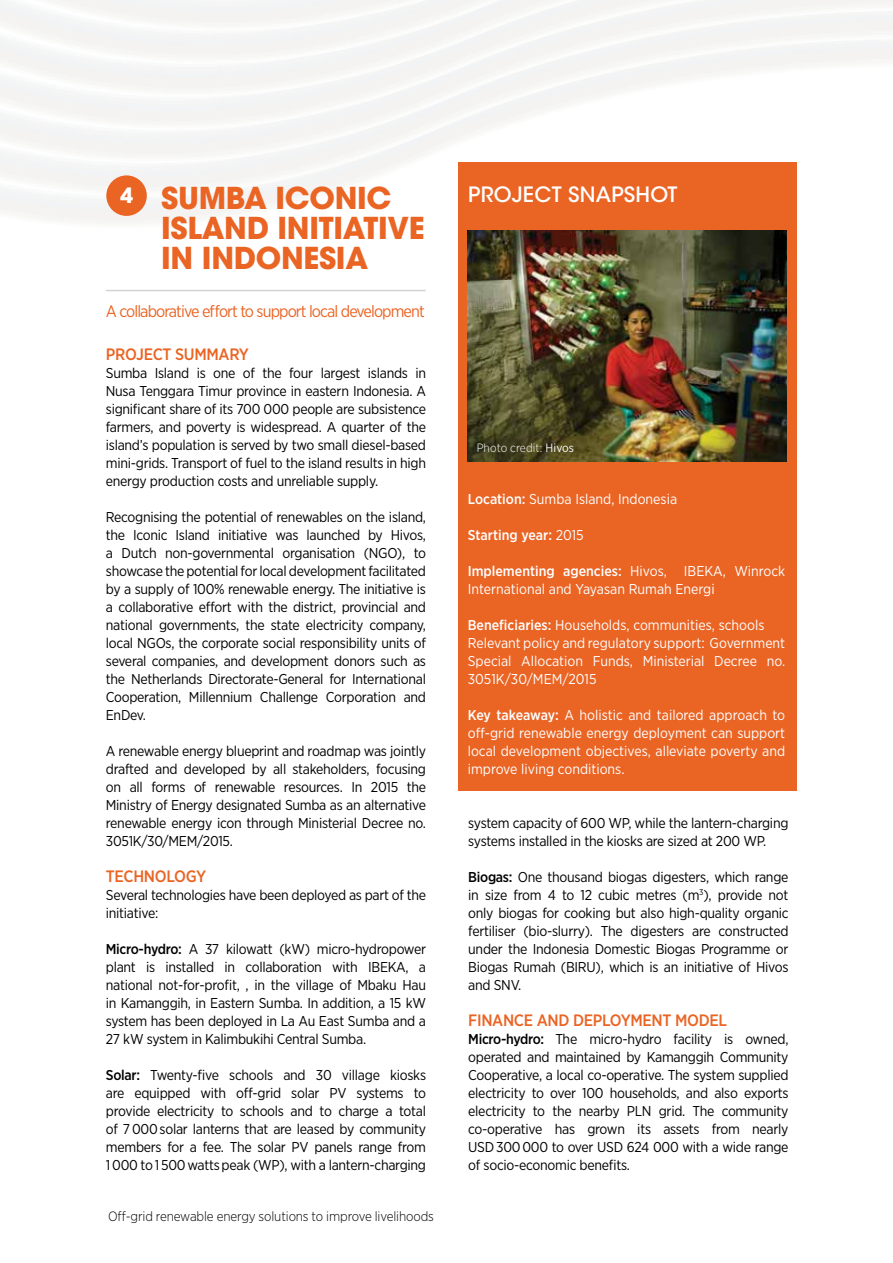
<style>
.page{position:relative;width:893px;height:1263px;background:#fff}
.page>*{position:absolute;margin:0;border:0;box-sizing:border-box;transform-origin:0 0}
.t1{font:700 30px/30px "ITC Avant Garde Std";letter-spacing:-.01em;color:#ea6424}
.t2{font:500 21px "ITC Avant Garde Std";letter-spacing:.01em;color:#fff}
.t3{font:700 21px "ITC Avant Garde Std";color:#fff}
.t4{font:500 16.5px "Gotham Narrow";letter-spacing:-.02em;color:#ea6424}
.t5{font:16.5px "Gotham Narrow";letter-spacing:-.055em;color:#ea6424}
.t6{font:14.25px/18px "Gotham Narrow";letter-spacing:-.02em;color:#000;text-align:justify}
.t7{font:14.25px/18px "Gotham Narrow";color:#fff}
.t8{font:500 14.25px "Gotham Narrow";color:#fff}
.t9{font:300 13.5px "Gotham Narrow";letter-spacing:-.01em;color:#000}
.t10{font:300 12px "Gotham Narrow";letter-spacing:.005em;color:#fff}
.s1{font-weight:500}
.s2{font-weight:400}
</style>
<div class="page">
<img style="left:0;top:0;width:893px;height:791px">
<div style="left:458px;top:162px;width:338px;height:629px;background:#ea6424"></div>
<hr style="left:106px;top:290px;width:320px;height:1px;background:#d1d3d4">
<img style="left:468px;top:230px;width:319px;height:231px">
<div style="left:106px;top:175px;width:41px;height:41px;background:#ea6424;border-radius:50%"></div>
<h1 class="t1" style="left:161px;top:183px;width:265px">SUMBA ICONIC<br>ISLAND INITIATIVE<br>IN INDONESIA</h1>
<p class="t5" style="left:106px;top:301px;width:320px">A collaborative effort to support local development</p>
<p class="t4" style="left:106px;top:344px;width:145px">PROJECT SUMMARY</p>
<p class="t6" style="left:106px;top:364px;width:322px">Sumba Island is one of the four largest islands in Nusa Tenggara Timur province in eastern Indonesia. A significant share of its 700 000 people are subsistence farmers, and poverty is widespread. A quarter of the island’s population is served by two small diesel-based mini-grids. Transport of fuel to the island results in high energy production costs and unreliable supply.</p>
<p class="t6" style="left:106px;top:508px;width:322px">Recognising the potential of renewables on the island, the Iconic Island initiative was launched by Hivos, a Dutch non-governmental organisation (NGO), to showcase the potential for local development facilitated by a supply of 100% renewable energy. The initiative is a collaborative effort with the district, provincial and national governments, the state electricity company, local NGOs, the corporate social responsibility units of several companies, and development donors such as the Netherlands Directorate-General for International Cooperation, Millennium Challenge Corporation and EnDev.</p>
<p class="t6" style="left:106px;top:742px;width:322px">A renewable energy blueprint and roadmap was jointly drafted and developed by all stakeholders, focusing on all forms of renewable resources. In 2015 the Ministry of Energy designated Sumba as an alternative renewable energy icon through Ministerial Decree no.<br>3051K/30/MEM/2015.</p>
<p class="t4" style="left:106px;top:866px;width:102px">TECHNOLOGY</p>
<p class="t6" style="left:106px;top:886px;width:322px">Several technologies have been deployed as part of the initiative:</p>
<p class="t6" style="left:106px;top:940px;width:322px"><span class="s1">Micro-hydro:</span> A 37 kilowatt (kW) micro-hydropower plant is installed in collaboration with IBEKA, a national not-for-profit, , in the village of Mbaku Hau in Kamanggih, in Eastern Sumba. In addition, a 15 kW system has been deployed in La Au East Sumba and a 27 kW system in Kalimbukihi Central Sumba.</p>
<p class="t6" style="left:106px;top:1066px;width:322px"><span class="s1">Solar:</span> Twenty-five schools and 30 village kiosks are equipped with off-grid solar PV systems to provide electricity to schools and to charge a total of 7000solar lanterns that are leased by community members for a fee. The solar PV panels range from 1000 to1500wattspeak (WP), with a lantern-charging</p>
<h2 class="t3" style="left:120px;top:182px;width:14px">4</h2>
<h2 class="t2" style="left:468px;top:182px;width:211px">PROJECT SNAPSHOT</h2>
<p class="t10" style="left:477px;top:441px;width:99px">Photo credit: <span class="s2">Hivos</span></p>
<p class="t7" style="left:468px;top:490px;width:211px"><span class="s1">Location:</span> Sumba Island, Indonesia</p>
<p class="t8" style="left:468px;top:526px;width:118px">Starting year: <span class="s2">2015</span></p>
<p class="t7" style="left:468px;top:562px;width:319px"><span class="s1">Implementing agencies:</span> Hivos, IBEKA, Winrock<br>International and Yayasan Rumah Energi</p>
<p class="t7" style="left:468px;top:616px;width:319px"><span class="s1">Beneficiaries:</span> Households, communities, schools Relevant policy and regulatory support: Government Special Allocation Funds, Ministerial Decree no.<br>3051K/30/MEM/2015</p>
<p class="t7" style="left:468px;top:706px;width:319px;text-align:justify"><span class="s1">Key takeaway:</span> A holistic and tailored approach to off-grid renewable energy deployment can support local development objectives, alleviate poverty and improve living conditions.</p>
<p class="t6" style="left:468px;top:814px;width:322px">system capacity of 600 WP, while the lantern-charging systems installed in the kiosks are sized at 200 WP.</p>
<p class="t6" style="left:468px;top:868px;width:322px"><span class="s1">Biogas:</span> One thousand biogas digesters, which range in size from 4 to 12 cubic metres (m<sup>3</sup>), provide not only biogas for cooking but also high-quality organic fertiliser (bio-slurry). The digesters are constructed under the Indonesia Domestic Biogas Programme or Biogas Rumah (BIRU), which is an initiative of Hivos and SNV.</p>
<p class="t4" style="left:468px;top:1010px;width:260px">FINANCE AND DEPLOYMENT MODEL</p>
<p class="t6" style="left:468px;top:1030px;width:322px"><span class="s1">Micro-hydro:</span> The micro-hydro facility is owned, operated and maintained by Kamanggih Community Cooperative, a local co-operative. The system supplied electricity to over 100 households, and also exports electricity to the nearby PLN grid. The community co-operative has grown its assets from nearly USD300000 to over USD 624 000 with a wide range of socio-economic benefits.</p>
<p class="t9" style="left:108px;top:1207px;width:327px">Off-grid renewable energy solutions to improve livelihoods</p>
</div>
